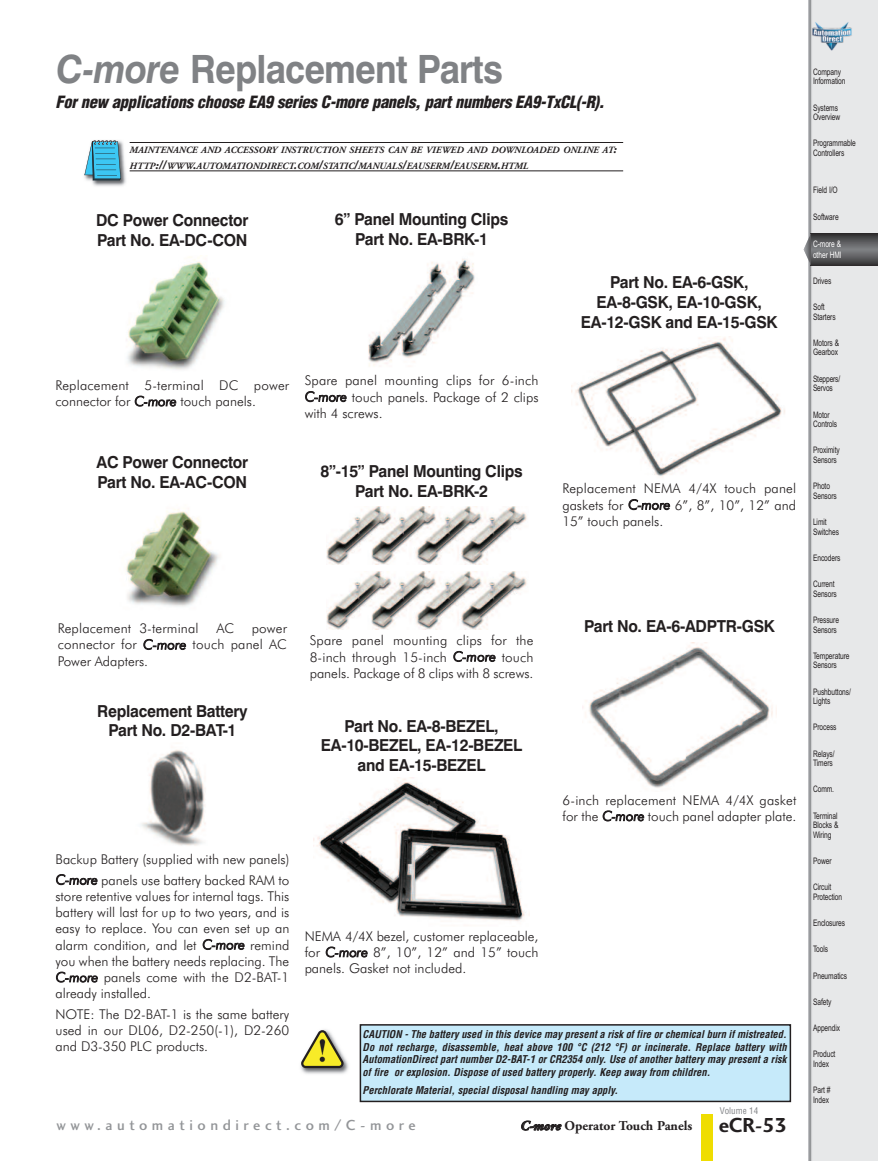
<style>
.page{position:relative;width:878px;height:1161px;background:#fff}
.page>*{position:absolute;margin:0;border:0;box-sizing:border-box;transform-origin:0 0}
.t1{font:700 39px "Swiss 721 BT";letter-spacing:-.025em;color:#808285;scale:.93 1}
.t2{font:21px "Charlotte Sans Bold Plain";color:#231f20}
.t3{font:700 16.5px/19.8px "Swiss 721 BT";letter-spacing:-.015em;color:#231f20;text-align:center;scale:.95 1}
.t4{font:italic 900 condensed 16.5px "Helvetica";letter-spacing:-.015em;color:#231f20}
.t5{font:15px "Charlotte Sans Medium Plain";letter-spacing:.305em;color:#939598}
.t6{font:300 13.5px/16.2px "Futura BT";color:#231f20;text-align:justify}
.t7{font:700 13.5px "Adobe Garamond";color:#231f20}
.t8{font:italic 700 condensed 10.5px/12.6px "Helvetica";color:#231f20;text-align:justify}
.t9{font:italic 700 9.6px/15.3px "Adobe Garamond";color:#231f20}
.t10{font:9px/9.6px "Arial Narrow";letter-spacing:-.01em;color:#231f20;scale:.9 1}
.t11{font:9px/10.5px "Arial Narrow";letter-spacing:-.01em;color:#fff;scale:.9 1}
.t12{font:condensed 9px "Helvetica";color:#808285}
.s1{font-style:italic}
.s2{font-size:12.75px}
</style>
<div class="page">
<div style="left:701px;top:1114px;width:11px;height:47px;background:#efdd01"></div>
<div style="left:808px;top:0;width:70px;height:1161px;background:#e7e8e9"></div>
<svg style="left:810px;top:234px;width:68px;height:31px;background:#5a5b5d"></svg>
<svg style="left:803px;top:233px;width:7px;height:32px"></svg>
<img style="left:127px;top:257px;width:98px;height:113px">
<img style="left:126px;top:509px;width:94px;height:98px">
<img style="left:571px;top:336px;width:214px;height:141px">
<img style="left:313px;top:779px;width:213px;height:142px">
<img style="left:582px;top:643px;width:191px;height:145px">
<hr style="left:130px;top:142px;width:493px;height:1px;background:#231f20">
<hr style="left:130px;top:171px;width:493px;height:1px;background:#231f20">
<img style="left:92px;top:141px;width:34px;height:45px">
<svg style="left:84px;top:140px;width:37px;height:41px;background:#57b0cd"></svg>
<img style="left:368px;top:259px;width:107px;height:107px">
<img style="left:326px;top:507px;width:201px;height:58px">
<img style="left:141px;top:750px;width:65px;height:96px">
<img style="left:326px;top:571px;width:201px;height:58px">
<div style="left:360px;top:1025px;width:430px;height:76px;background:#c6eafa"></div>
<div style="left:359px;top:1024px;width:432px;height:78px;border:2px solid #231f20"></div>
<img style="left:300px;top:1029px;width:49px;height:45px">
<svg style="left:301px;top:1030px;width:42px;height:38px"></svg>
<h1 class="t1" style="left:56px;top:47px;width:482px"><span class="s1">C-more</span> Replacement Parts</h1>
<p class="t4" style="left:56px;top:96px;width:550px">For new applications choose EA9 series C-more panels, part numbers EA9-TxCL(-R).</p>
<p class="t9" style="left:130px;top:143px;width:488px">MAINTENANCE AND ACCESSORY INSTRUCTION SHEETS CAN BE VIEWED AND DOWNLOADED ONLINE AT<span class="s2">:<br></span>HTTP<span class="s2">://</span>WWW<span class="s2">.</span>AUTOMATIONDIRECT<span class="s2">.</span>COM<span class="s2">/</span>STATIC<span class="s2">/</span>MANUALS<span class="s2">/</span>EAUSERM<span class="s2">/</span>EAUSERM<span class="s2">.</span>HTML</p>
<p class="t3" style="left:96px;top:211px;width:162px;text-align:left">DC Power Connector<br>Part No. EA-DC-CON</p>
<p class="t3" style="left:335px;top:209px;width:184px">6” Panel Mounting Clips<br>Part No. EA-BRK-1</p>
<p class="t6" style="left:55px;top:377px;width:235px">Replacement 5-terminal DC power connector for <span class="s1">C-more</span> touch panels.</p>
<p class="t3" style="left:96px;top:453px;width:161px;text-align:left">AC Power Connector<br>Part No. EA-AC-CON</p>
<p class="t6" style="left:304px;top:373px;width:235px">Spare panel mounting clips for 6-inch <span class="s1">C-more</span> touch panels. Package of 2 clips with 4 screws.</p>
<p class="t3" style="left:320px;top:461px;width:214px">8”-15” Panel Mounting Clips<br>Part No. EA-BRK-2</p>
<p class="t3" style="left:581px;top:273px;width:208px">Part No. EA-6-GSK,<br>EA-8-GSK, EA-10-GSK,<br>EA-12-GSK and EA-15-GSK</p>
<p class="t6" style="left:562px;top:481px;width:235px">Replacement NEMA 4/4X touch panel gaskets for <span class="s1">C-more</span> 6”, 8”, 10”, 12” and 15” touch panels.</p>
<p class="t6" style="left:58px;top:621px;width:142px">Replacement 3-terminal</p>
<p class="t6" style="left:216px;top:621px;width:19px">AC</p>
<p class="t6" style="left:58px;top:621px;width:231px;text-indent:194px">power connector for <span class="s1">C-more</span> touch panel AC Power Adapters.</p>
<p class="t3" style="left:97px;top:701px;width:160px">Replacement Battery<br>Part No. D2-BAT-1</p>
<p class="t6" style="left:56px;top:849px;width:235px;line-height:20.5px">Backup Battery (supplied with new panels)<br><span class="s1">C-more</span> panels use battery backed RAM to</p>
<p class="t6" style="left:55px;top:888px;width:235px">store retentive values for internal tags. This battery will last for up to two years, and is easy to replace. You can even set up an alarm condition, and let <span class="s1">C-more</span> remind you when the battery needs replacing. The <span class="s1">C-more</span> panels come with the D2-BAT-1 already installed.</p>
<p class="t6" style="left:56px;top:1006px;width:235px">NOTE: The D2-BAT-1 is the same battery used in our DL06, D2-250(-1), D2-260 and D3-350 PLC products.</p>
<p class="t6" style="left:310px;top:633px;width:225px">Spare panel mounting clips for the 8-inch through 15-inch <span class="s1">C-more</span> touch panels. Package of 8 clips with 8 screws.</p>
<p class="t3" style="left:321px;top:716px;width:213px">Part No. EA-8-BEZEL,<br>EA-10-BEZEL, EA-12-BEZEL and EA-15-BEZEL</p>
<p class="t3" style="left:584px;top:616px;width:202px">Part No. EA-6-ADPTR-GSK</p>
<p class="t6" style="left:562px;top:792px;width:235px">6-inch replacement NEMA 4/4X gasket for the <span class="s1">C-more</span> touch panel adapter plate.</p>
<p class="t6" style="left:304px;top:928px;width:235px">NEMA 4/4X bezel, customer replaceable, for <span class="s1">C-more</span> 8”, 10”, 12” and 15” touch panels. Gasket not included.</p>
<p class="t8" style="left:362px;top:1029px;width:425px">CAUTION - The battery used in this device may present a risk of fire or chemical burn if mistreated.<br>Do not recharge, disassemble, heat above 100 °C (212 °F) or incinerate. Replace battery with AutomationDirect part number D2-BAT-1 or CR2354 only. Use of another battery may present a risk of fire or explosion. Dispose of used battery properly. Keep away from children.</p>
<p class="t8" style="left:362px;top:1085px;width:257px">Perchlorate Material, special disposal handling may apply.</p>
<p class="t12" style="left:720px;top:1107px;width:40px">Volume 14</p>
<p class="t5" style="left:56px;top:1116px;width:361px">www.automationdirect.com/C-more</p>
<p class="t7" style="left:520px;top:1120px;width:174px"><span class="s1">C-more</span> Operator Touch Panels</p>
<h2 class="t2" style="left:719px;top:1113px;width:70px">eCR-53</h2>
<p class="t10" style="left:813px;top:67px;width:38px">Company<br>Information</p>
<p class="t10" style="left:813px;top:103px;width:32px">Systems<br>Overview</p>
<p class="t10" style="left:813px;top:139px;width:49px">Programmable<br>Controllers</p>
<p class="t10" style="left:813px;top:185px;width:29px">Field I/O</p>
<p class="t10" style="left:813px;top:212px;width:30px">Software</p>
<p class="t11" style="left:813px;top:239px;width:33px">C-more &amp; other HMI</p>
<p class="t10" style="left:813px;top:276px;width:22px">Drives</p>
<p class="t10" style="left:813px;top:302px;width:27px">Soft<br>Starters</p>
<p class="t10" style="left:813px;top:338px;width:31px">Motors &amp;<br>Gearbox</p>
<p class="t10" style="left:813px;top:374px;width:32px">Steppers/<br>Servos</p>
<p class="t10" style="left:813px;top:410px;width:28px">Motor<br>Controls</p>
<p class="t10" style="left:813px;top:445px;width:31px">Proximity<br>Sensors</p>
<p class="t10" style="left:813px;top:481px;width:28px">Photo<br>Sensors</p>
<p class="t10" style="left:813px;top:517px;width:30px">Limit<br>Switches</p>
<p class="t10" style="left:813px;top:553px;width:32px">Encoders</p>
<p class="t10" style="left:813px;top:579px;width:28px">Current<br>Sensors</p>
<p class="t10" style="left:813px;top:615px;width:30px">Pressure<br>Sensors</p>
<p class="t10" style="left:813px;top:651px;width:42px">Temperature<br>Sensors</p>
<p class="t10" style="left:813px;top:687px;width:44px">Pushbuttons/<br>Lights</p>
<p class="t10" style="left:813px;top:723px;width:28px">Process</p>
<p class="t10" style="left:813px;top:749px;width:26px">Relays/<br>Timers</p>
<p class="t10" style="left:813px;top:785px;width:25px">Comm.</p>
<p class="t10" style="left:813px;top:811px;width:30px;text-align:justify">Terminal Blocks &amp; Wiring</p>
<p class="t10" style="left:813px;top:856px;width:22px">Power</p>
<p class="t10" style="left:813px;top:882px;width:34px">Circuit<br>Protection</p>
<p class="t10" style="left:813px;top:918px;width:37px">Enclosures</p>
<p class="t10" style="left:813px;top:945px;width:18px">Tools</p>
<p class="t10" style="left:813px;top:971px;width:39px">Pneumatics</p>
<p class="t10" style="left:813px;top:997px;width:22px">Safety</p>
<p class="t10" style="left:813px;top:1023px;width:32px">Appendix</p>
<p class="t10" style="left:813px;top:1049px;width:26px">Product<br>Index</p>
<p class="t10" style="left:813px;top:1085px;width:21px">Part #<br>Index</p>
</div>
